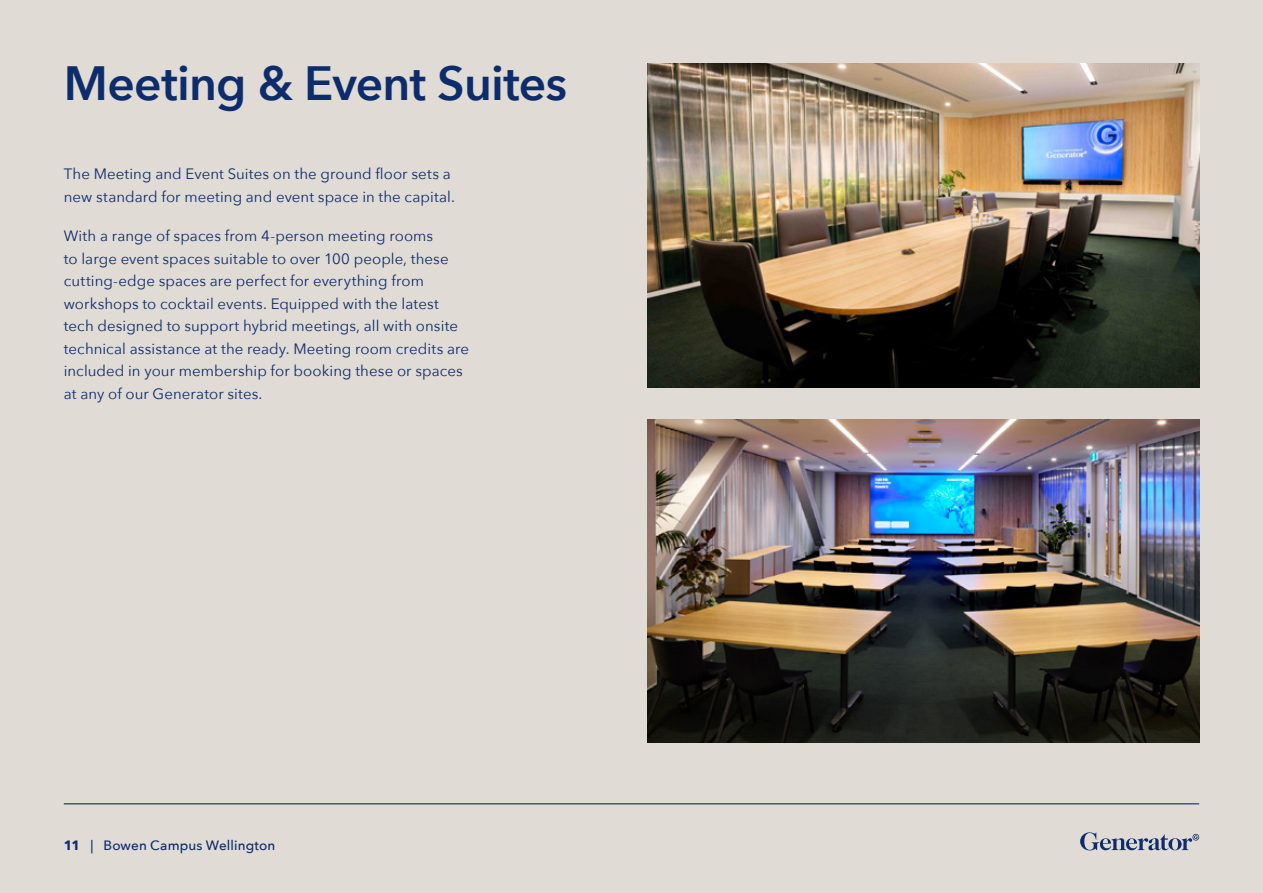
<style>
.page{position:relative;width:1263px;height:893px;background:#e0dbd5}
.page>*{position:absolute;margin:0;border:0;box-sizing:border-box;transform-origin:0 0}
.t1{font:600 48px "Avenir Next";letter-spacing:-.015em;color:#0d2c6c}
.t2{font:15px/22.5px "Avenir Next";letter-spacing:.005em;color:#0d2c6c}
.t3{font:500 13.5px "Avenir Next";letter-spacing:.01em;color:#0d2c6c}
.s1{font-weight:700}
</style>
<div class="page">
<svg style="left:1080px;top:832px;width:119px;height:18px"></svg>
<hr style="left:64px;top:803px;width:1135px;height:1px;background:#0d2c6c">
<img style="left:647px;top:64px;width:552px;height:323px">
<img style="left:647px;top:419px;width:552px;height:323px">
<h1 class="t1" style="left:64px;top:42px;width:505px">Meeting &amp; Event Suites</h1>
<p class="t2" style="left:64px;top:162px;width:393px">The Meeting and Event Suites on the ground floor sets a new standard for meeting and event space in the capital.</p>
<p class="t2" style="left:64px;top:224px;width:407px">With a range of spaces from 4-person meeting rooms<br>to large event spaces suitable to over 100 people, these cutting-edge spaces are perfect for everything from workshops to cocktail events. Equipped with the latest tech designed to support hybrid meetings, all with onsite technical assistance at the ready. Meeting room credits are included in your membership for booking these or spaces at any of our Generator sites.</p>
<p class="t3" style="left:64px;top:834px;width:213px"><span class="s1">11</span> | Bowen Campus Wellington</p>
</div>
